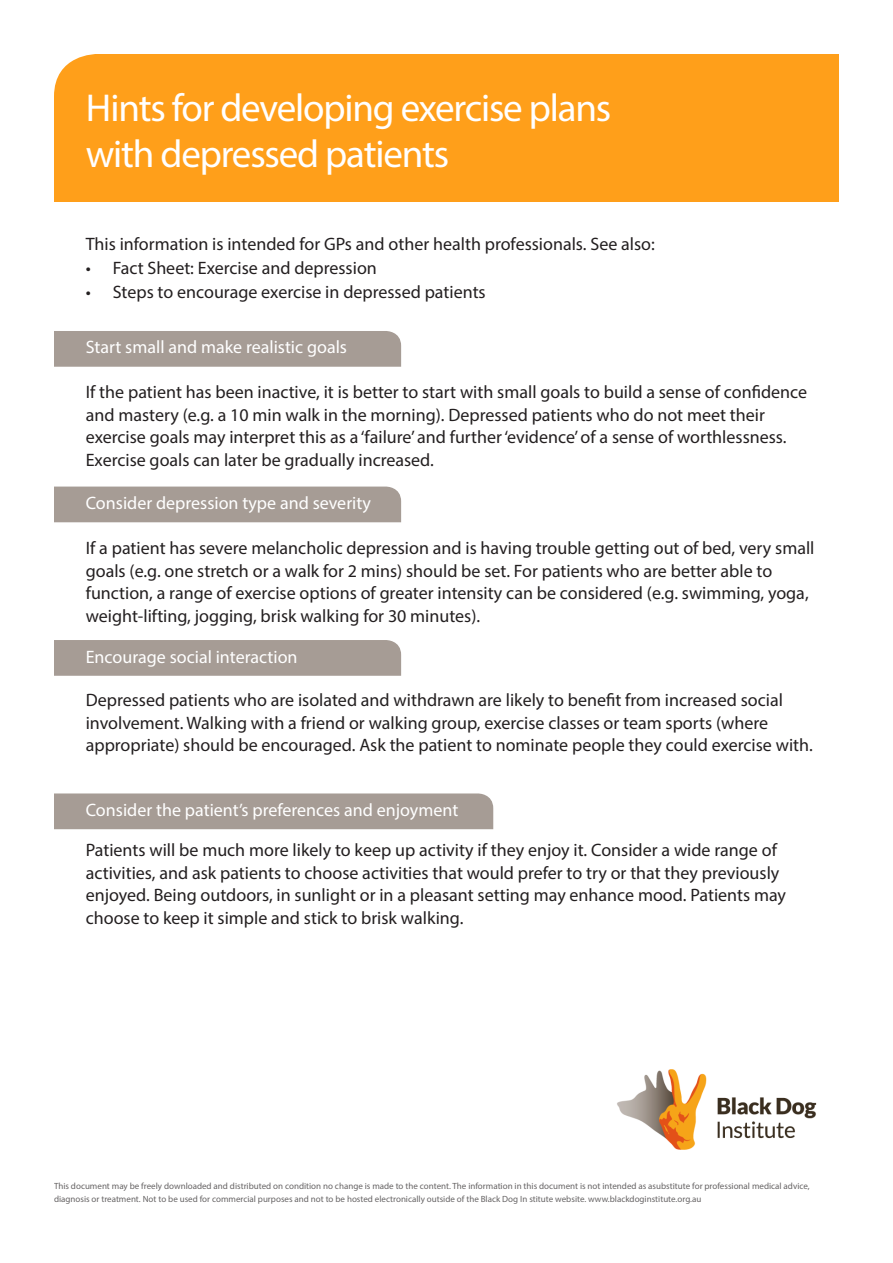
<style>
.page{position:relative;width:893px;height:1263px;background:#fff}
.page>*{position:absolute;margin:0;border:0;box-sizing:border-box;transform-origin:0 0}
.t1{font:39px/46.8px "Myriad Pro";letter-spacing:-.03em;color:#fff}
.t2{font:18px/22.5px "Myriad Pro";color:#231f20}
.t3{font:18px "Myriad Pro";color:#fff}
.t4{font:9px/13.5px "Myriad Pro";color:#231f20}
</style>
<div class="page">
<div style="left:54px;top:54px;width:785px;height:148px;background:#ff9f1a"></div>
<img style="left:617px;top:1069px;width:200px;height:81px">
<div style="left:54px;top:331px;width:347px;height:36px;background:#a69c95"></div>
<div style="left:54px;top:487px;width:347px;height:35px;background:#a69c95"></div>
<div style="left:54px;top:640px;width:347px;height:36px;background:#a69c95"></div>
<div style="left:54px;top:793px;width:439px;height:36px;background:#a69c95"></div>
<p class="t1" style="left:86px;top:84px;width:527px">Hints for developing exercise plans with depressed patients</p>
<p class="t2" style="left:86px;top:233px;width:571px">This information is intended for GPs and other health professionals. See also:</p>
<p class="t2" style="left:86px;top:257px;width:293px">• Fact Sheet: Exercise and depression</p>
<p class="t2" style="left:86px;top:281px;width:401px">• Steps to encourage exercise in depressed patients</p>
<p class="t3" style="left:86px;top:336px;width:263px">Start small and make realistic goals</p>
<p class="t2" style="left:86px;top:381px;width:723px">If the patient has been inactive, it is better to start with small goals to build a sense of confidence and mastery (e.g. a 10 min walk in the morning). Depressed patients who do not meet their exercise goals may interpret this as a ‘failure’ and further ‘evidence’ of a sense of worthlessness.<br>Exercise goals can later be gradually increased.</p>
<p class="t3" style="left:86px;top:492px;width:287px">Consider depression type and severity</p>
<p class="t2" style="left:86px;top:537px;width:730px">If a patient has severe melancholic depression and is having trouble getting out of bed, very small goals (e.g. one stretch or a walk for 2 mins) should be set. For patients who are better able to function, a range of exercise options of greater intensity can be considered (e.g. swimming, yoga, weight-lifting, jogging, brisk walking for 30 minutes).</p>
<p class="t3" style="left:86px;top:645px;width:213px">Encourage social interaction</p>
<p class="t2" style="left:86px;top:688px;width:729px">Depressed patients who are isolated and withdrawn are likely to benefit from increased social involvement. Walking with a friend or walking group, exercise classes or team sports (where appropriate) should be encouraged. Ask the patient to nominate people they could exercise with.</p>
<p class="t3" style="left:86px;top:799px;width:374px">Consider the patient’s preferences and enjoyment</p>
<p class="t2" style="left:86px;top:838px;width:702px">Patients will be much more likely to keep up activity if they enjoy it. Consider a wide range of activities, and ask patients to choose activities that would prefer to try or that they previously enjoyed. Being outdoors, in sunlight or in a pleasant setting may enhance mood. Patients may choose to keep it simple and stick to brisk walking.</p>
<p class="t4" style="left:54px;top:1178px;width:757px">This document may be freely downloaded and distributed on condition no change is made to the content. The information in this document is not intended as asubstitute for professional medical advice, diagnosis or treatment. Not to be used for commercial purposes and not to be hosted electronically outside of the Black Dog In stitute website. www.blackdoginstitute.org.au</p>
</div>
